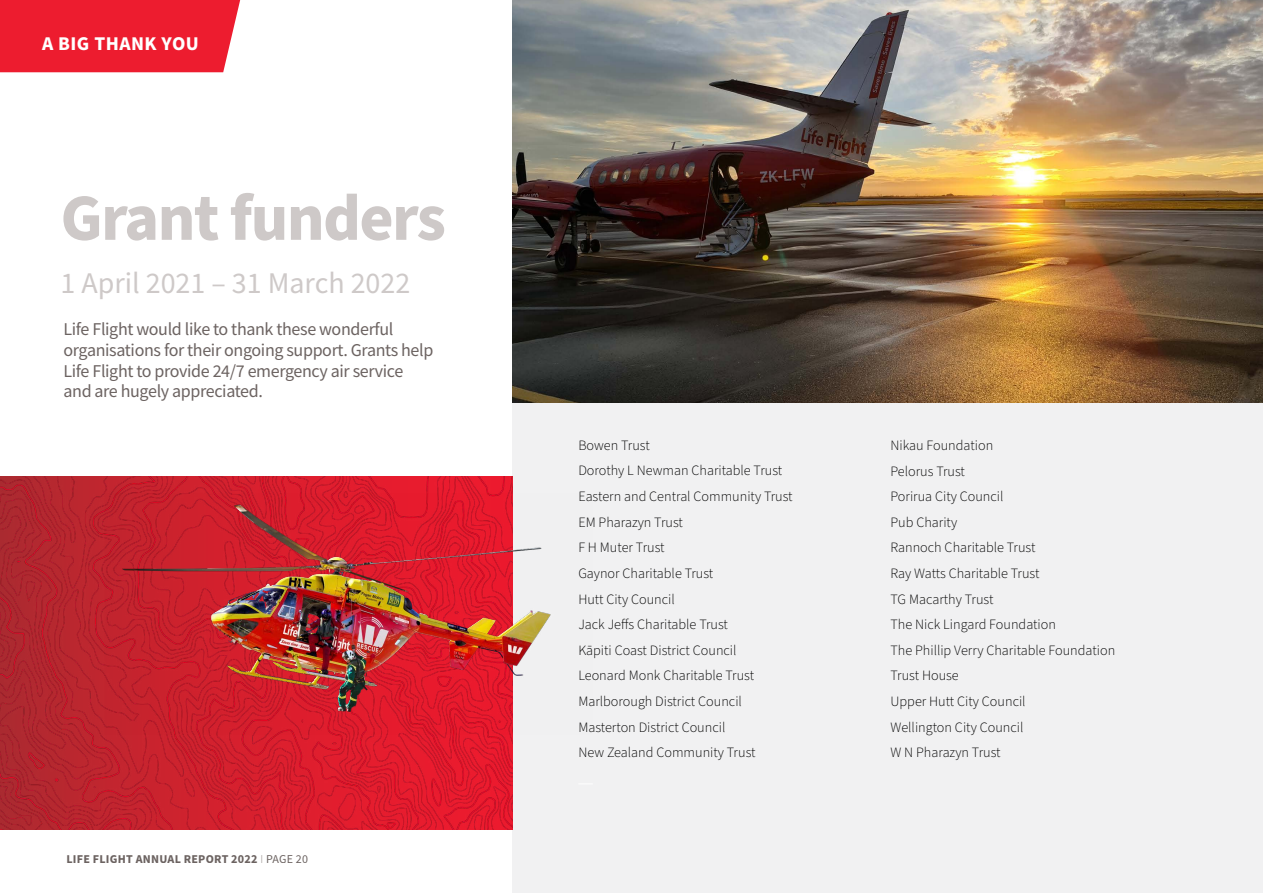
<style>
.page{position:relative;width:1263px;height:893px;background:#fff}
.page>*{position:absolute;margin:0;border:0;box-sizing:border-box;transform-origin:0 0}
.t1{font:700 66px "Source Sans Pro";letter-spacing:-.025em;color:#cec9c8}
.t2{font:30px "Source Sans Pro";color:#cec9c8}
.t3{font:700 19.5px "Source Sans Pro";letter-spacing:.025em;color:#fff}
.t4{font:18px/20.7px "Source Sans Pro";letter-spacing:-.02em;color:#6c6361}
.t5{font:300 14.25px/25.7px "Source Sans Pro";color:#000}
.t6{font:700 12px "Source Sans Pro";letter-spacing:.02em;color:#6c6361}
.s1{font-weight:200}
.s2{font-weight:400}
</style>
<div class="page">
<div style="left:0;top:0;width:241px;height:72px;background:#ed1c2f"></div>
<div style="left:513px;top:0;width:750px;height:893px;background:#f1f1f2"></div>
<img style="left:0;top:476px;width:513px;height:353px">
<img style="left:104px;top:493px;width:447px;height:242px">
<img style="left:513px;top:0;width:749px;height:402px">
<h3 class="t3" style="left:42px;top:30px;width:158px">A BIG THANK YOU</h3>
<h1 class="t1" style="left:60px;top:173px;width:387px">Grant funders</h1>
<h2 class="t2" style="left:60px;top:264px;width:351px">1 April 2021 – 31 March 2022</h2>
<p class="t4" style="left:63px;top:319px;width:371px">Life Flight would like to thank these wonderful organisations for their ongoing support. Grants help Life Flight to provide 24/7 emergency air service and are hugely appreciated.</p>
<p class="t6" style="left:66px;top:851px;width:243px">LIFE FLIGHT ANNUAL REPORT 2022 <span class="s1">I</span> <span class="s2">PAGE 20</span></p>
<p class="t5" style="left:578px;top:433px;width:216px">Bowen Trust<br>Dorothy L Newman Charitable Trust<br>Eastern and Central Community Trust<br>EM Pharazyn Trust<br>F H Muter Trust<br>Gaynor Charitable Trust<br>Hutt City Council<br>Jack Jeffs Charitable Trust<br>Kāpiti Coast District Council<br>Leonard Monk Charitable Trust<br>Marlborough District Council<br>Masterton District Council<br>New Zealand Community Trust</p>
<p class="t5" style="left:890px;top:433px;width:226px">Nikau Foundation<br>Pelorus Trust<br>Porirua City Council<br>Pub Charity<br>Rannoch Charitable Trust<br>Ray Watts Charitable Trust<br>TG Macarthy Trust<br>The Nick Lingard Foundation<br>The Phillip Verry Charitable Foundation<br>Trust House<br>Upper Hutt City Council<br>Wellington City Council<br>W N Pharazyn Trust</p>
</div>
